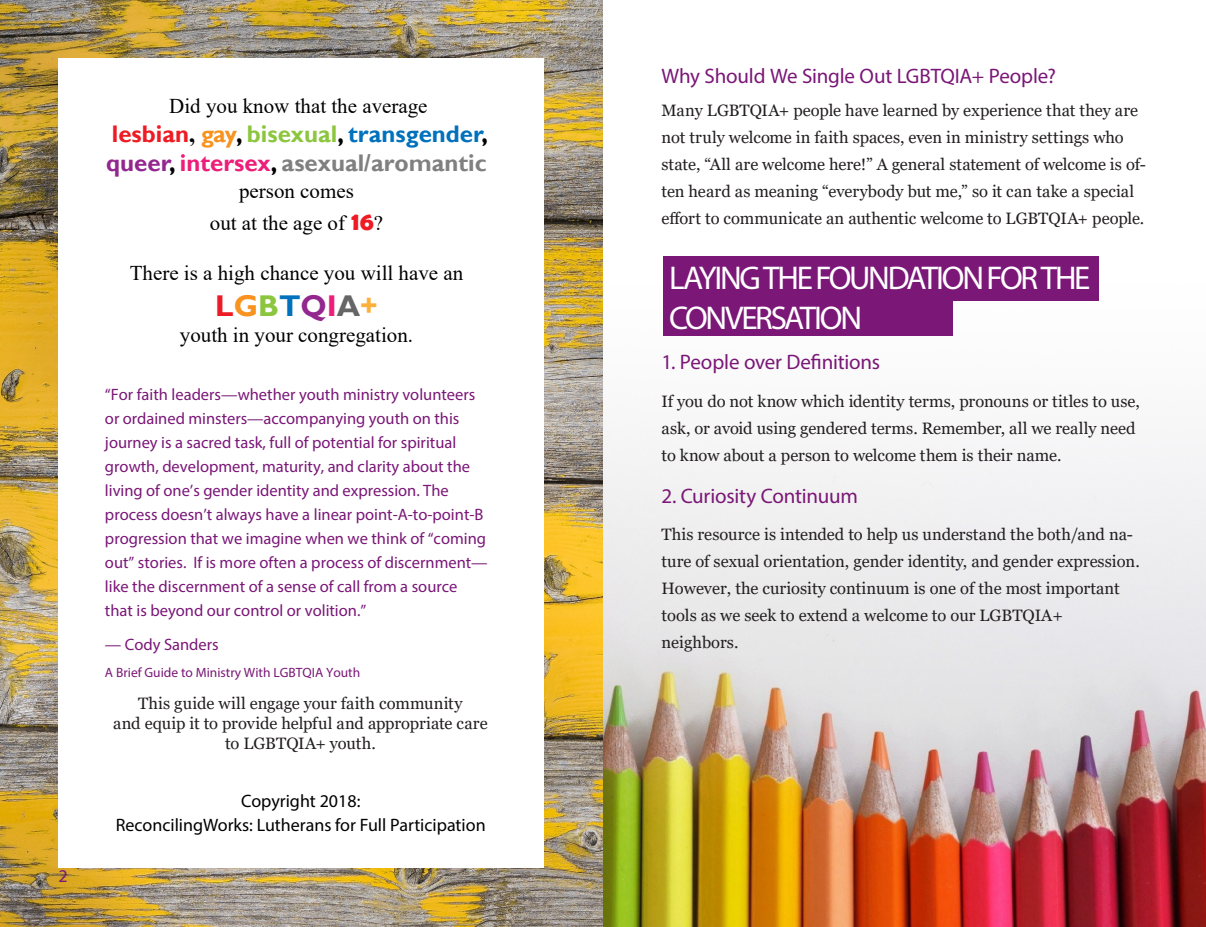
<style>
.page{position:relative;width:1206px;height:927px;background:#fff}
.page>*{position:absolute;margin:0;border:0;box-sizing:border-box;transform-origin:0 0}
.Header_1{font:33px/39.6px "Myriad Pro";letter-spacing:-.065em;color:#fff}
.Header_3a{font:700 30px "Gill Sans";color:#ed1c24}
.Header_3a-2{font:700 24px/28.8px "Gill Sans";color:#808080}
.Header_3a-3{font:21px/32.2px "Times New Roman";color:#000;text-align:center}
.Body_Copy{font:21px "Myriad Pro";letter-spacing:-.01em;color:#7a1777}
.Header_2{font:21px "Myriad Pro";letter-spacing:-.005em;color:#7a1777}
.t1{font:18px "Myriad Pro";color:#000001}
.t2{font:18px "Myriad Pro";color:#7a1777}
.Body_Copy-2{font:16.5px/27px "Georgia";color:#231f20}
.Header_3a-4{font:16.5px/24px "Myriad Pro";color:#7a1777}
.Header_3a-5{font:13.5px "Myriad Pro";color:#7a1777}
.s1{color:#ed1c24}
.s2{font-family:"Times New Roman";color:#000}
.s3{color:#f7931e}
.s4{color:#000}
.s5{color:#8cc63f}
.s6{color:#0071bc}
.s7{color:#93278f}
.s8{color:#ed1e79}
.s9{font-family:"Berlin Sans FB Demi";font-weight:700;font-size:25.5px;color:#ed1c24}
.s10{color:#666}
.s11{color:#fbb03b}
</style>
<div class="page">
<img style="left:0;top:0;width:603px;height:927px">
<div style="left:58px;top:58px;width:486px;height:810px;background:#fff"></div>
<img style="left:603px;top:439px;width:603px;height:488px">
<div style="left:663px;top:291px;width:290px;height:45px;background:#7a1777"></div>
<div style="left:663px;top:256px;width:436px;height:45px;background:#7a1777"></div>
<p class="t2" style="left:58px;top:865px;width:11px">2</p>
<p class="Header_3a-3" style="left:169px;top:90px;width:260px">Did you know that the average</p>
<p class="Header_3a-2" style="left:106px;top:120px;width:383px"><span class="s1">lesbian</span><span class="s2">,</span> <span class="s3">gay</span><span class="s4">,</span> <span class="s5">bisexual</span><span class="s4">,</span> <span class="s6">transgender</span><span class="s4">, </span><span class="s7">queer</span><span class="s4">,</span> <span class="s8">intersex</span><span class="s4">,</span> asexual/aromantic</p>
<p class="Header_3a-3" style="left:210px;top:174px;width:175px">person comes<br>out at the age of <span class="s9">16</span>?</p>
<p class="Header_3a-3" style="left:130px;top:257px;width:335px">There is a high chance you will have an</p>
<p class="Header_3a" style="left:215px;top:288px;width:164px">L<span class="s3">G</span><span class="s5">B</span><span class="s6">T</span><span class="s7">Q</span><span class="s8">I</span><span class="s10">A</span><span class="s11">+</span></p>
<p class="Header_3a-3" style="left:180px;top:318px;width:235px">youth in your congregation.</p>
<p class="Header_3a-4" style="left:105px;top:382px;width:384px">“For faith leaders—whether youth ministry volunteers or ordained minsters—accompanying youth on this journey is a sacred task, full of potential for spiritual growth, development, maturity, and clarity about the living of one’s gender identity and expression. The process doesn’t always have a linear point-A-to-point-B progression that we imagine when we think of “coming out” stories. If is more often a process of discernment— like the discernment of a sense of call from a source that is beyond our control or volition.”</p>
<p class="Header_3a-4" style="left:105px;top:633px;width:115px">— Cody Sanders</p>
<p class="Header_3a-5" style="left:105px;top:664px;width:257px">A Brief Guide to Ministry With LGBTQIA Youth</p>
<p class="Body_Copy-2" style="left:113px;top:694px;width:376px;line-height:19.8px;text-align:center">This guide will engage your faith community<br>and equip it to provide helpful and appropriate care to LGBTQIA+ youth.</p>
<p class="t1" style="left:241px;top:790px;width:121px">Copyright 2018:</p>
<p class="t1" style="left:116px;top:814px;width:371px">ReconcilingWorks: Lutherans for Full Participation</p>
<p class="Header_2" style="left:662px;top:63px;width:396px">Why Should We Single Out LGBTQIA+ People?</p>
<p class="Body_Copy-2" style="left:662px;top:97px;width:486px">Many LGBTQIA+ people have learned by experience that they are not truly welcome in faith spaces, even in ministry settings who state, “All are welcome here!” A general statement of welcome is of&shy;ten heard as meaning “everybody but me,” so it can take a special effort to communicate an authentic welcome to LGBTQIA+ people.</p>
<p class="Header_1" style="left:669px;top:258px;width:423px">LAYING THE FOUNDATION FOR THE<br>CONVERSATION</p>
<p class="Body_Copy" style="left:662px;top:349px;width:220px">1. People over Definitions</p>
<p class="Body_Copy-2" style="left:662px;top:388px;width:480px">If you do not know which identity terms, pronouns or titles to use, ask, or avoid using gendered terms. Remember, all we really need to know about a person to welcome them is their name.</p>
<p class="Body_Copy" style="left:662px;top:483px;width:198px">2. Curiosity Continuum</p>
<p class="Body_Copy-2" style="left:662px;top:521px;width:480px">This resource is intended to help us understand the both/and na&shy;ture of sexual orientation, gender identity, and gender expression.<br>However, the curiosity continuum is one of the most important tools as we seek to extend a welcome to our LGBTQIA+ neighbors.</p>
</div>
